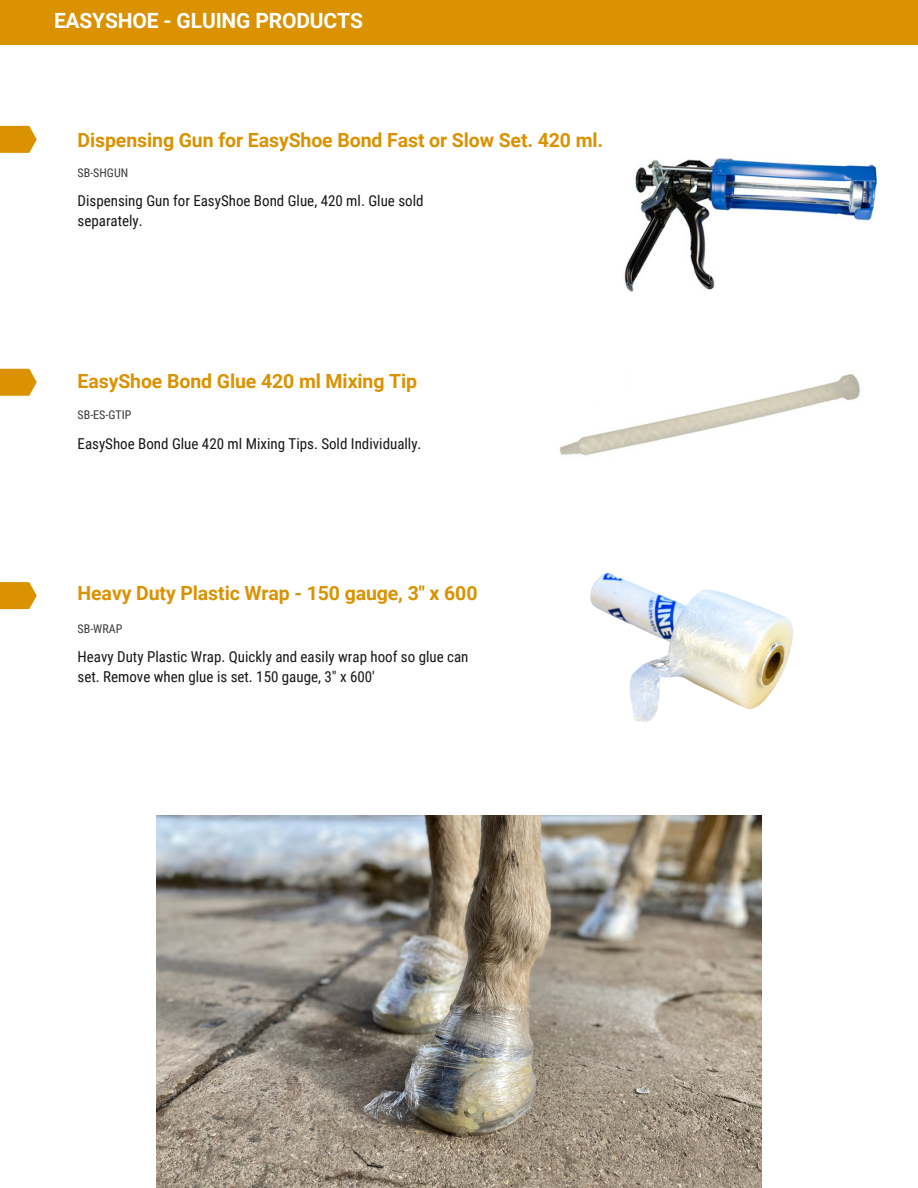
<style>
.page{position:relative;width:918px;height:1188px;background:#fff}
.page>*{position:absolute;margin:0;border:0;box-sizing:border-box;transform-origin:0 0}
.t1{font:700 21px "Roboto";letter-spacing:-.005em;color:#fff}
.t2{font:700 19.5px "Roboto";letter-spacing:-.005em;color:#da9200}
.t3{font:15px/20.2px "Roboto Condensed";color:#171615}
.t4{font:12px "Roboto Condensed";color:#383837}
</style>
<div class="page">
<svg style="left:0;top:126px;width:37px;height:27px"></svg>
<svg style="left:0;top:369px;width:37px;height:27px"></svg>
<img style="left:624px;top:158px;width:253px;height:134px">
<img style="left:559px;top:374px;width:301px;height:82px">
<svg style="left:0;top:582px;width:37px;height:27px"></svg>
<img style="left:590px;top:572px;width:203px;height:150px">
<img style="left:156px;top:816px;width:605px;height:372px">
<div style="left:0;top:0;width:918px;height:45px;background:#da9200"></div>
<h1 class="t1" style="left:54px;top:9px;width:310px">EASYSHOE - GLUING PRODUCTS</h1>
<h2 class="t2" style="left:78px;top:129px;width:527px">Dispensing Gun for EasyShoe Bond Fast or Slow Set. 420 ml.</h2>
<p class="t4" style="left:78px;top:166px;width:52px">SB-SHGUN</p>
<p class="t3" style="left:78px;top:191px;width:348px">Dispensing Gun for EasyShoe Bond Glue, 420 ml. Glue sold separately.</p>
<h2 class="t2" style="left:78px;top:370px;width:341px">EasyShoe Bond Glue 420 ml Mixing Tip</h2>
<p class="t4" style="left:78px;top:408px;width:55px">SB-ES-GTIP</p>
<p class="t3" style="left:78px;top:433px;width:345px">EasyShoe Bond Glue 420 ml Mixing Tips. Sold Individually.</p>
<h2 class="t2" style="left:78px;top:582px;width:401px">Heavy Duty Plastic Wrap - 150 gauge, 3" x 600</h2>
<p class="t4" style="left:78px;top:621px;width:46px">SB-WRAP</p>
<p class="t3" style="left:78px;top:647px;width:392px">Heavy Duty Plastic Wrap. Quickly and easily wrap hoof so glue can set. Remove when glue is set. 150 gauge, 3" x 600'</p>
</div>
